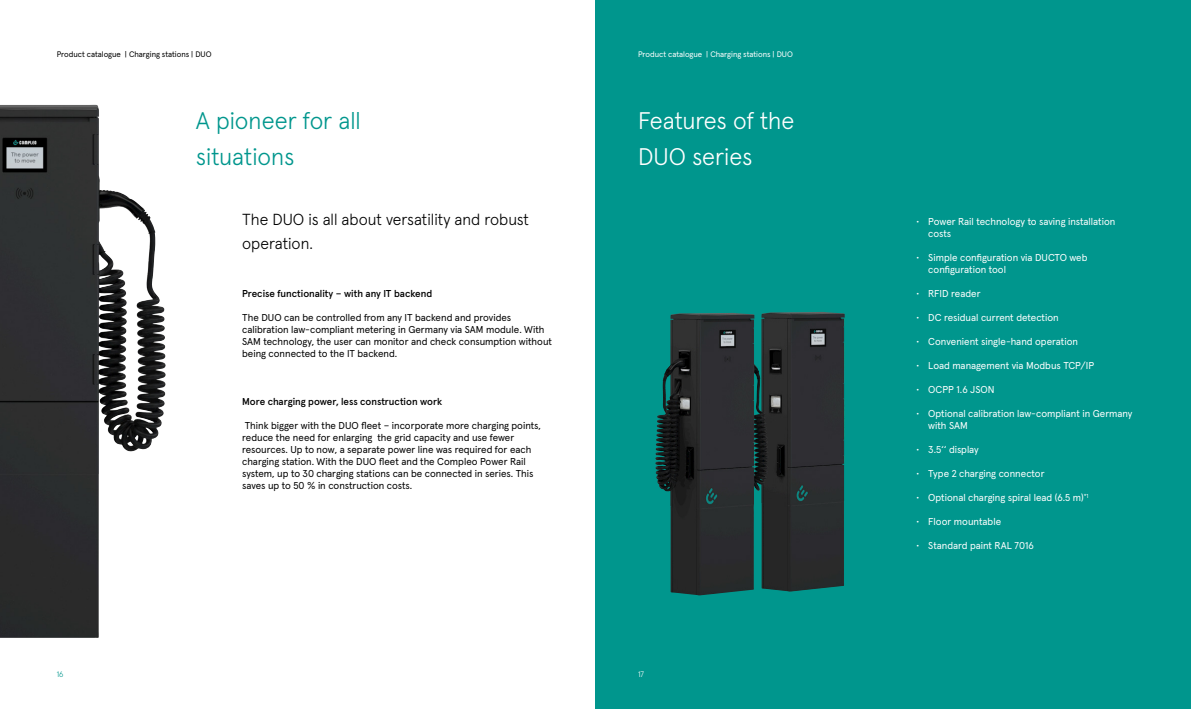
<style>
.page{position:relative;width:1191px;height:709px;background:#fff}
.page>*{position:absolute;margin:0;border:0;box-sizing:border-box;transform-origin:0 0}
.t1{font:300 24px/36px "Apercu Pro";color:#00968d}
.t2{font:300 24px/36px "Apercu Pro";color:#fff}
.t3{font:300 16px/24px "Apercu Pro";color:#000}
.t4{font:10px/12px "Apercu Pro";color:#000}
.t5{font:10px/12px "Apercu Pro";color:#fff}
.t6{font:500 10px "Apercu Pro";color:#000}
.t7{font:8px "Apercu Pro";color:#000}
.t8{font:8px "Apercu Pro";color:#fff}
.t9{font:300 8px "Apercu Pro";color:#00968d}
.t10{font:300 8px "Apercu Pro";color:#fff}
</style>
<div class="page">
<div style="left:595px;top:0;width:596px;height:709px;background:#00968d"></div>
<img style="left:0;top:105px;width:166px;height:533px">
<img style="left:761px;top:312px;width:84px;height:279px">
<img style="left:655px;top:313px;width:77px;height:279px">
<p class="t7" style="left:57px;top:48px;width:156px">Product catalogue | Charging stations | DUO</p>
<p class="t8" style="left:638px;top:48px;width:156px">Product catalogue | Charging stations | DUO</p>
<h1 class="t1" style="left:196px;top:100px;width:166px">A pioneer for all situations</h1>
<h2 class="t3" style="left:242px;top:206px;width:288px">The DUO is all about versatility and robust operation.</h2>
<p class="t6" style="left:242px;top:285px;width:191px">Precise functionality – with any IT backend</p>
<p class="t4" style="left:242px;top:310px;width:311px">The DUO can be controlled from any IT backend and provides calibration law-compliant metering in Germany via SAM module. With SAM technology, the user can monitor and check consumption without being connected to the IT backend.</p>
<p class="t6" style="left:242px;top:393px;width:201px">More charging power, less construction work</p>
<p class="t4" style="left:242px;top:418px;width:300px">Think bigger with the DUO fleet – incorporate more charging points, reduce the need for enlarging the grid capacity and use fewer resources. Up to now, a separate power line was required for each charging station. With the DUO fleet and the Compleo Power Rail system, up to 30 charging stations can be connected in series. This saves up to 50 % in construction costs.</p>
<h1 class="t2" style="left:638px;top:100px;width:158px">Features of the<br>DUO series</h1>
<p class="t9" style="left:57px;top:667px;width:8px">16</p>
<p class="t10" style="left:638px;top:667px;width:8px">17</p>
<p class="t5" style="left:928px;top:214px;width:189px;text-indent:-12px">• Power Rail technology to saving installation costs</p>
<p class="t5" style="left:928px;top:250px;width:161px;text-indent:-12px">• Simple configuration via DUCTO web configuration tool</p>
<p class="t5" style="left:916px;top:286px;width:66px">• RFID reader</p>
<p class="t5" style="left:916px;top:310px;width:144px">• DC residual current detection</p>
<p class="t5" style="left:916px;top:334px;width:163px">• Convenient single-hand operation</p>
<p class="t5" style="left:916px;top:358px;width:179px">• Load management via Modbus TCP/IP</p>
<p class="t5" style="left:916px;top:382px;width:80px">• OCPP 1.6 JSON</p>
<p class="t5" style="left:928px;top:406px;width:205px;text-indent:-12px">• Optional calibration law-compliant in Germany with SAM</p>
<p class="t5" style="left:916px;top:442px;width:64px">• 3.5‘‘ display</p>
<p class="t5" style="left:916px;top:466px;width:130px">• Type 2 charging connector</p>
<p class="t5" style="left:916px;top:490px;width:174px">• Optional charging spiral lead (6.5 m)<sup>*1</sup></p>
<p class="t5" style="left:916px;top:514px;width:86px">• Floor mountable</p>
<p class="t5" style="left:916px;top:538px;width:119px">• Standard paint RAL 7016</p>
</div>
